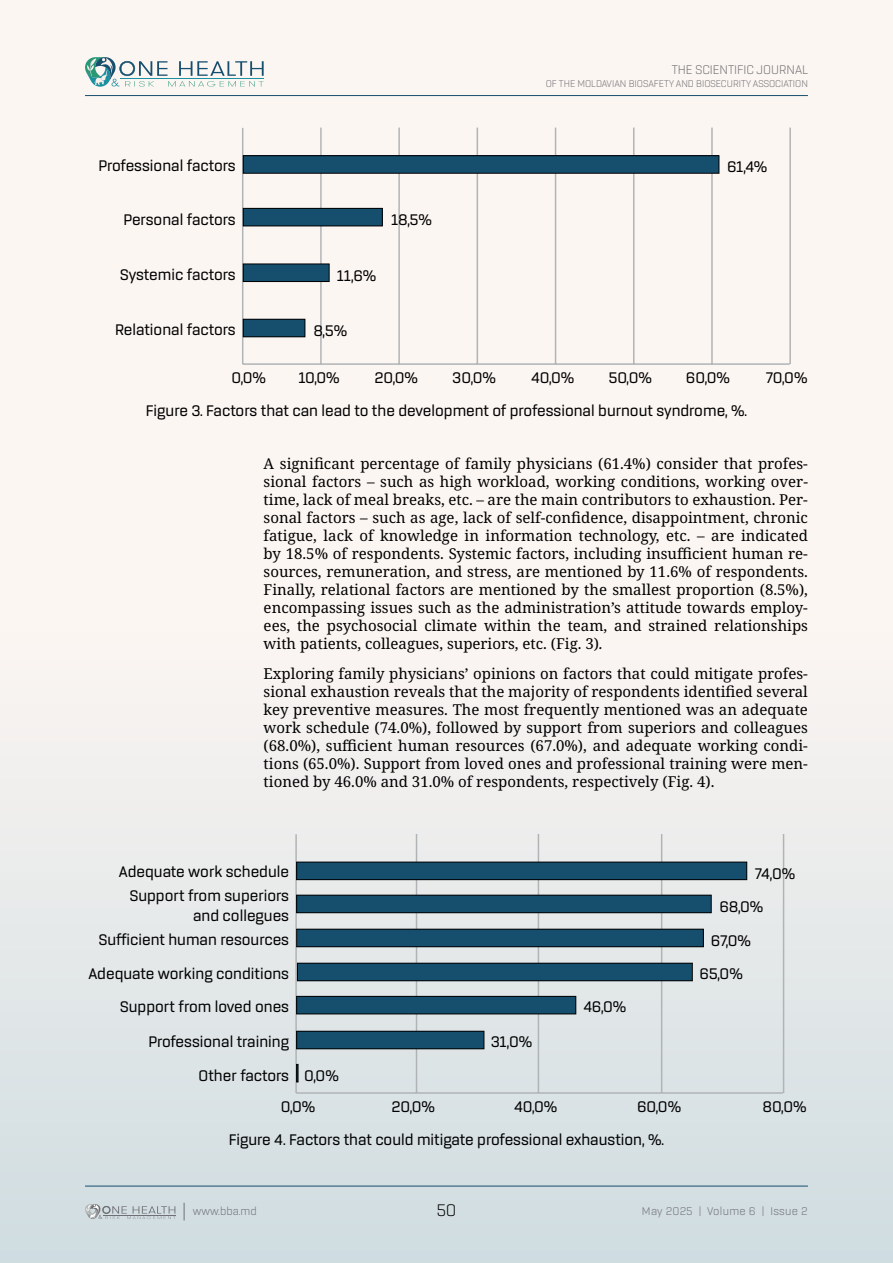
<style>
.page{position:relative;width:893px;height:1263px;background:#fcf6f3}
.page>*{position:absolute;margin:0;border:0;box-sizing:border-box;transform-origin:0 0}
.t1{font:300 18px "Rogan";color:#000}
.t2{font:500 16.5px/23.7px "Rogan";color:#000;text-align:right}
.t3{font:15px/18px "Avrile Serif";color:#000;text-align:justify}
.t4{font:300 13.5px "Rogan";color:#6f7073}
.t5{font:300 12px "Rogan";letter-spacing:.015em;color:#6f7073}
.t6{font:300 10.5px "Rogan";color:#6f7073}
.s1{font-style:italic}
</style>
<div class="page">
<div style="left:0;top:631px;width:893px;height:632px;background:linear-gradient(to bottom,#fbf5f2,#cedbe0)"></div>
<svg style="left:85px;top:1204px;width:90px;height:15px"></svg>
<svg style="left:184px;top:1203px;width:1px;height:17px"></svg>
<hr style="left:85px;top:95px;width:723px;height:1px;background:#164e6e">
<hr style="left:85px;top:1186px;width:723px;height:1px;background:#164e6e">
<svg style="left:85px;top:57px;width:179px;height:30px"></svg>
<hr style="left:243px;top:363px;width:546px;height:2px;background:#b1b4b6">
<hr style="left:320px;top:128px;width:2px;height:236px;background:#b1b4b6">
<hr style="left:398px;top:128px;width:2px;height:236px;background:#b1b4b6">
<hr style="left:477px;top:128px;width:1px;height:236px;background:#b1b4b6">
<hr style="left:555px;top:128px;width:1px;height:236px;background:#b1b4b6">
<hr style="left:633px;top:128px;width:1px;height:236px;background:#b1b4b6">
<hr style="left:711px;top:128px;width:2px;height:236px;background:#b1b4b6">
<hr style="left:789px;top:128px;width:2px;height:236px;background:#b1b4b6">
<hr style="left:242px;top:128px;width:1px;height:236px;background:#b1b4b6">
<div style="left:243px;top:156px;width:476px;height:17px;background:#164e6e"></div>
<div style="left:243px;top:155px;width:476px;height:19px;border:1px solid #000"></div>
<div style="left:243px;top:208px;width:139px;height:18px;background:#164e6e"></div>
<div style="left:243px;top:208px;width:140px;height:18px;border:1px solid #000"></div>
<div style="left:243px;top:264px;width:86px;height:18px;background:#164e6e"></div>
<div style="left:243px;top:264px;width:87px;height:18px;border:1px solid #000"></div>
<div style="left:243px;top:319px;width:62px;height:18px;background:#164e6e"></div>
<div style="left:243px;top:319px;width:62px;height:18px;border:1px solid #000"></div>
<hr style="left:296px;top:1092px;width:487px;height:2px;background:#b1b4b6">
<hr style="left:416px;top:834px;width:1px;height:259px;background:#b1b4b6">
<hr style="left:538px;top:834px;width:1px;height:259px;background:#b1b4b6">
<hr style="left:661px;top:834px;width:1px;height:259px;background:#b1b4b6">
<hr style="left:783px;top:834px;width:1px;height:259px;background:#b1b4b6">
<hr style="left:295px;top:834px;width:2px;height:259px;background:#b1b4b6">
<div style="left:297px;top:862px;width:450px;height:18px;background:#164e6e"></div>
<div style="left:296px;top:862px;width:451px;height:18px;border:1px solid #000"></div>
<div style="left:297px;top:895px;width:414px;height:18px;background:#164e6e"></div>
<div style="left:296px;top:895px;width:416px;height:18px;border:1px solid #000"></div>
<div style="left:297px;top:929px;width:406px;height:18px;background:#164e6e"></div>
<div style="left:296px;top:929px;width:408px;height:18px;border:1px solid #000"></div>
<div style="left:297px;top:963px;width:395px;height:18px;background:#164e6e"></div>
<div style="left:297px;top:963px;width:396px;height:18px;border:1px solid #000"></div>
<div style="left:297px;top:996px;width:279px;height:18px;background:#164e6e"></div>
<div style="left:296px;top:996px;width:280px;height:18px;border:1px solid #000"></div>
<div style="left:297px;top:1031px;width:187px;height:18px;background:#164e6e"></div>
<div style="left:296px;top:1031px;width:188px;height:18px;border:1px solid #000"></div>
<svg style="left:296px;top:1064px;width:2px;height:18px"></svg>
<p class="t4" style="left:672px;top:62px;width:138px">THE SCIENTIFIC JOURNAL</p>
<p class="t6" style="left:546px;top:77px;width:264px">OF THE MOLDAVIAN BIOSAFETY AND BIOSECURITY ASSOCIATION</p>
<p class="t2" style="left:98px;top:154px;width:139px">Professional factors</p>
<p class="t2" style="left:727px;top:155px;width:42px">61,4%</p>
<p class="t2" style="left:123px;top:207px;width:114px">Personal factors</p>
<p class="t2" style="left:391px;top:208px;width:42px">18,5%</p>
<p class="t2" style="left:120px;top:262px;width:117px">Systemic factors</p>
<p class="t2" style="left:337px;top:264px;width:41px">11,6%</p>
<p class="t2" style="left:115px;top:318px;width:122px">Relational factors</p>
<p class="t2" style="left:313px;top:319px;width:35px">8,5%</p>
<p class="t2" style="left:232px;top:366px;width:36px">0,0%</p>
<p class="t2" style="left:298px;top:366px;width:43px">10,0%</p>
<p class="t2" style="left:374px;top:366px;width:45px">20,0%</p>
<p class="t2" style="left:452px;top:366px;width:45px">30,0%</p>
<p class="t2" style="left:531px;top:366px;width:45px">40,0%</p>
<p class="t2" style="left:608px;top:366px;width:45px">50,0%</p>
<p class="t2" style="left:686px;top:366px;width:46px">60,0%</p>
<p class="t2" style="left:766px;top:366px;width:43px">70,0%</p>
<p class="t2" style="left:146px;top:398px;width:603px">Figure 3. Factors that can lead to the development of professional burnout syndrome, %.</p>
<p class="t3" style="left:264px;top:455px;width:546px">A significant percentage of family physicians (61.4%) consider that profes&shy;sional factors – such as high workload, working conditions, working over&shy;time, lack of meal breaks, etc. – are the main contributors to exhaustion. Per&shy;sonal factors – such as age, lack of self-confidence, disappointment, chronic fatigue, lack of knowledge in information technology, etc. – are indicated by 18.5% of respondents. Systemic factors, including insufficient human re&shy;sources, remuneration, and stress, are mentioned by 11.6% of respondents.<br>Finally, relational factors are mentioned by the smallest proportion (8.5%), encompassing issues such as the administration’s attitude towards employ&shy;ees, the psychosocial climate within the team, and strained relationships with patients, colleagues, superiors, etc. (Fig. 3)<span class="s1">.</span></p>
<p class="t3" style="left:264px;top:665px;width:546px">Exploring family physicians’ opinions on factors that could mitigate profes&shy;sional exhaustion reveals that the majority of respondents identified several key preventive measures. The most frequently mentioned was an adequate work schedule (74.0%), followed by support from superiors and colleagues (68.0%), sufficient human resources (67.0%), and adequate working condi&shy;tions (65.0%). Support from loved ones and professional training were men&shy;tioned by 46.0% and 31.0% of respondents, respectively (Fig. 4).</p>
<p class="t2" style="left:119px;top:860px;width:172px">Adequate work schedule<br>Support from superiors</p>
<p class="t2" style="left:99px;top:903px;width:192px;line-height:24.8px">and collegues<br>Sufficient human resources</p>
<p class="t2" style="left:88px;top:957px;width:202px;line-height:33.2px">Adequate working conditions<br>Support from loved ones</p>
<p class="t2" style="left:148px;top:1024px;width:142px;line-height:34px">Professional training<br>Other factors</p>
<p class="t2" style="left:304px;top:1063px;width:36px">0,0%</p>
<p class="t2" style="left:491px;top:1030px;width:43px">31,0%</p>
<p class="t2" style="left:583px;top:995px;width:44px">46,0%</p>
<p class="t2" style="left:755px;top:861px;width:42px">74,0%</p>
<p class="t2" style="left:719px;top:894px;width:45px">68,0%</p>
<p class="t2" style="left:711px;top:928px;width:41px">67,0%</p>
<p class="t2" style="left:699px;top:962px;width:45px">65,0%</p>
<p class="t2" style="left:281px;top:1095px;width:36px">0,0%</p>
<p class="t2" style="left:391px;top:1095px;width:45px">20,0%</p>
<p class="t2" style="left:514px;top:1095px;width:45px">40,0%</p>
<p class="t2" style="left:637px;top:1095px;width:46px">60,0%</p>
<p class="t2" style="left:762px;top:1095px;width:46px">80,0%</p>
<p class="t2" style="left:229px;top:1127px;width:437px">Figure 4. Factors that could mitigate professional exhaustion, %.</p>
<p class="t5" style="left:193px;top:1205px;width:66px">www.bba.md</p>
<p class="t1" style="left:436px;top:1200px;width:22px">50</p>
<p class="t5" style="left:642px;top:1205px;width:167px">May 2025 | Volume 6 | Issue 2</p>
</div>
